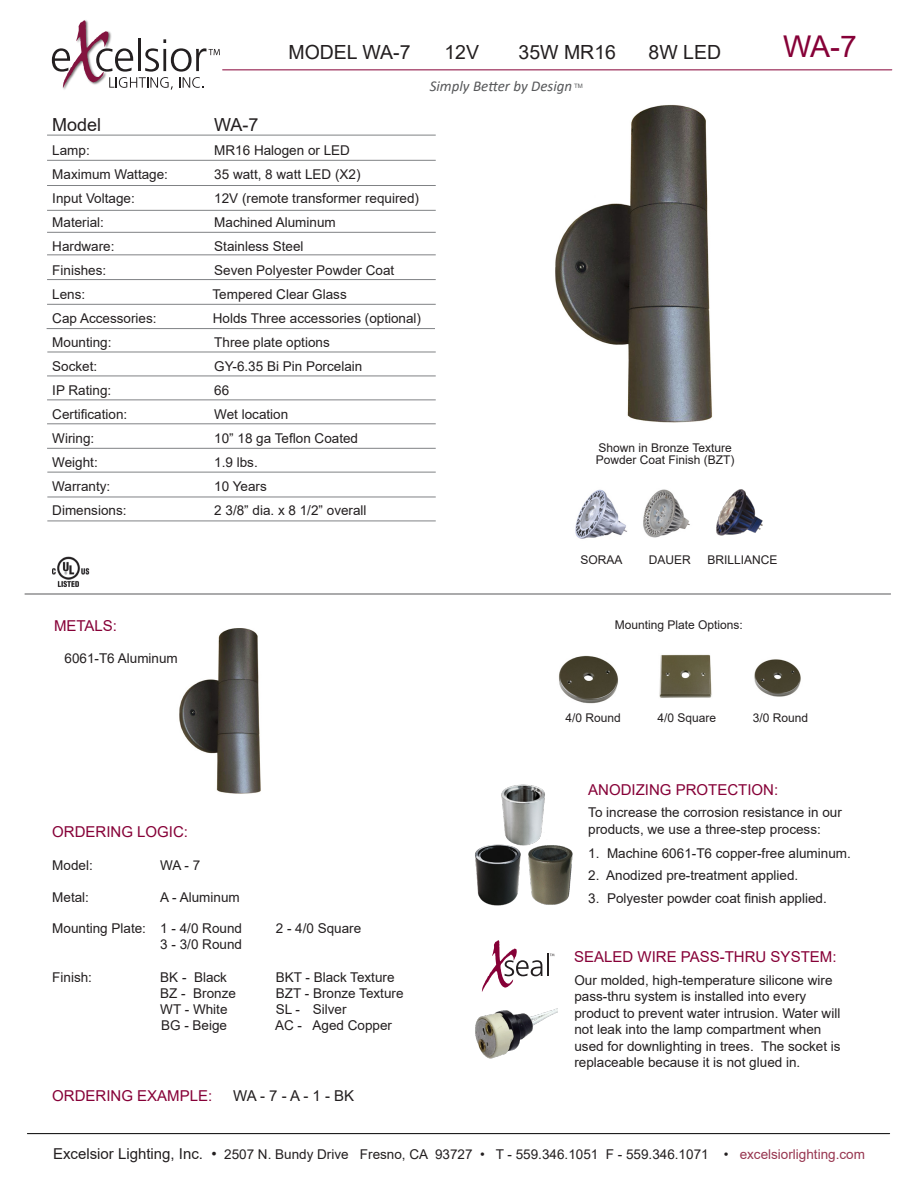
<style>
.page{position:relative;width:918px;height:1188px;background:#fff}
.page>*{position:absolute;margin:0;border:0;box-sizing:border-box;transform-origin:0 0}
.t1{font:30px "Arial";color:#860037}
.t2{font:19.5px "Arial";color:#231f20}
.t3{font:18px "Arial";color:#231f20}
.t4{font:15px "Arial";color:#860037}
.t5{font:italic 15px "Calibri";color:#57585a}
.t6{font:15px "Arial";color:#231f20}
.t7{font:13.5px/16.5px "Arial";color:#231f20}
.t8{font:12px/12px "Arial";color:#231f20}
.t9{font:6px "Arial";color:#57585a}
.s1{color:#fff}
.s2{font-size:15px}
.s3{color:#973650}
</style>
<div class="page">
<img style="left:179px;top:629px;width:82px;height:165px">
<img style="left:555px;top:105px;width:157px;height:318px">
<hr style="left:47px;top:135px;width:389px;height:1px;background:#808285">
<hr style="left:47px;top:160px;width:389px;height:1px;background:#808285">
<hr style="left:47px;top:185px;width:389px;height:1px;background:#808285">
<hr style="left:47px;top:210px;width:389px;height:1px;background:#808285">
<hr style="left:47px;top:232px;width:389px;height:1px;background:#808285">
<hr style="left:47px;top:255px;width:389px;height:1px;background:#808285">
<hr style="left:47px;top:279px;width:389px;height:1px;background:#808285">
<hr style="left:47px;top:304px;width:389px;height:1px;background:#808285">
<hr style="left:47px;top:328px;width:388px;height:1px;background:#808285">
<hr style="left:47px;top:352px;width:389px;height:1px;background:#808285">
<hr style="left:47px;top:376px;width:389px;height:1px;background:#808285">
<hr style="left:47px;top:400px;width:389px;height:1px;background:#808285">
<hr style="left:47px;top:424px;width:389px;height:1px;background:#808285">
<hr style="left:47px;top:448px;width:389px;height:1px;background:#808285">
<hr style="left:47px;top:472px;width:389px;height:1px;background:#808285">
<hr style="left:47px;top:497px;width:389px;height:1px;background:#808285">
<hr style="left:47px;top:521px;width:389px;height:1px;background:#808285">
<hr style="left:25px;top:594px;width:866px;height:1px;background:#57585a">
<hr style="left:27px;top:1133px;width:863px;height:1px;background:#000">
<hr style="left:223px;top:69px;width:669px;height:1px;background:#860037">
<svg style="left:52px;top:20px;width:168px;height:70px"></svg>
<img style="left:558px;top:655px;width:60px;height:49px">
<img style="left:754px;top:659px;width:47px;height:38px">
<img style="left:659px;top:654px;width:53px;height:44px">
<img style="left:501px;top:784px;width:44px;height:62px">
<img style="left:475px;top:843px;width:47px;height:63px">
<img style="left:525px;top:842px;width:48px;height:63px">
<img style="left:53px;top:556px;width:37px;height:30px">
<img style="left:575px;top:489px;width:52px;height:50px">
<img style="left:643px;top:489px;width:47px;height:49px">
<img style="left:716px;top:489px;width:47px;height:47px">
<img style="left:475px;top:1008px;width:83px;height:51px">
<svg style="left:482px;top:940px;width:72px;height:52px"></svg>
<p class="t2" style="left:288px;top:38px;width:329px">MODEL WA-7 <span class="s1">•</span> 12V <span class="s1">•</span> 35W MR16</p>
<p class="t2" style="left:649px;top:38px;width:74px">8W LED</p>
<p class="t1" style="left:783px;top:25px;width:75px">WA-7</p>
<p class="t5" style="left:430px;top:76px;width:144px">Simply Better by Design</p>
<p class="t9" style="left:574px;top:82px;width:10px">TM</p>
<p class="t3" style="left:52px;top:112px;width:51px">Model</p>
<p class="t3" style="left:214px;top:112px;width:46px">WA-7</p>
<p class="t7" style="left:52px;top:142px;width:39px">Lamp:</p>
<p class="t7" style="left:214px;top:142px;width:137px">MR16 Halogen or LED</p>
<p class="t7" style="left:52px;top:166px;width:117px">Maximum Wattage:</p>
<p class="t7" style="left:214px;top:166px;width:148px">35 watt, 8 watt LED (X2)</p>
<p class="t7" style="left:52px;top:190px;width:84px">Input Voltage:</p>
<p class="t7" style="left:214px;top:190px;width:206px">12V (remote transformer required)</p>
<p class="t7" style="left:52px;top:214px;width:53px">Material:</p>
<p class="t7" style="left:214px;top:214px;width:123px">Machined Aluminum</p>
<p class="t7" style="left:52px;top:238px;width:64px">Hardware:</p>
<p class="t7" style="left:214px;top:238px;width:91px">Stainless Steel</p>
<p class="t7" style="left:52px;top:262px;width:56px">Finishes:</p>
<p class="t7" style="left:214px;top:262px;width:182px">Seven Polyester Powder Coat</p>
<p class="t7" style="left:52px;top:286px;width:35px">Lens:</p>
<p class="t7" style="left:213px;top:286px;width:136px">Tempered Clear Glass</p>
<p class="t7" style="left:52px;top:310px;width:106px">Cap Accessories:</p>
<p class="t7" style="left:213px;top:310px;width:210px">Holds Three accessories (optional)</p>
<p class="t7" style="left:52px;top:334px;width:61px">Mounting:</p>
<p class="t7" style="left:214px;top:334px;width:117px">Three plate options</p>
<p class="t7" style="left:52px;top:358px;width:47px">Socket:</p>
<p class="t7" style="left:214px;top:358px;width:150px">GY-6.35 Bi Pin Porcelain</p>
<p class="t7" style="left:52px;top:382px;width:61px">IP Rating:</p>
<p class="t7" style="left:214px;top:382px;width:17px">66</p>
<p class="t7" style="left:52px;top:406px;width:77px">Certification:</p>
<p class="t7" style="left:214px;top:406px;width:76px">Wet location</p>
<p class="t7" style="left:52px;top:430px;width:43px">Wiring:</p>
<p class="t7" style="left:214px;top:430px;width:145px">10” 18 ga Teflon Coated</p>
<p class="t7" style="left:52px;top:454px;width:47px">Weight:</p>
<p class="t7" style="left:214px;top:454px;width:45px">1.9 lbs.</p>
<p class="t7" style="left:52px;top:478px;width:60px">Warranty:</p>
<p class="t7" style="left:214px;top:478px;width:54px">10 Years</p>
<p class="t7" style="left:52px;top:502px;width:76px">Dimensions:</p>
<p class="t7" style="left:214px;top:502px;width:154px">2 3/8” dia. x 8 1/2” overall</p>
<p class="t8" style="left:596px;top:442px;width:140px">Shown in Bronze Texture<br>Powder Coat Finish (BZT)</p>
<p class="t8" style="left:580px;top:553px;width:44px">SORAA</p>
<p class="t8" style="left:649px;top:553px;width:43px">DAUER</p>
<p class="t8" style="left:708px;top:553px;width:72px">BRILLIANCE</p>
<p class="t4" style="left:54px;top:616px;width:65px">METALS:</p>
<p class="t7" style="left:65px;top:650px;width:115px">6061-T6 Aluminum</p>
<p class="t8" style="left:615px;top:619px;width:130px">Mounting Plate Options:</p>
<p class="t8" style="left:565px;top:712px;width:57px">4/0 Round</p>
<p class="t8" style="left:658px;top:712px;width:60px">4/0 Square</p>
<p class="t8" style="left:753px;top:712px;width:57px">3/0 Round</p>
<p class="t4" style="left:52px;top:822px;width:137px">ORDERING LOGIC:</p>
<p class="t7" style="left:52px;top:857px;width:42px">Model:</p>
<p class="t7" style="left:160px;top:857px;width:42px">WA - 7</p>
<p class="t7" style="left:52px;top:889px;width:38px">Metal:</p>
<p class="t7" style="left:160px;top:889px;width:81px">A - Aluminum</p>
<p class="t7" style="left:52px;top:920px;width:191px">Mounting Plate: 1 - 4/0 Round</p>
<p class="t7" style="left:276px;top:920px;width:87px">2 - 4/0 Square</p>
<p class="t7" style="left:160px;top:936px;width:83px">3 - 3/0 Round</p>
<p class="t7" style="left:52px;top:969px;width:41px">Finish:</p>
<p class="t7" style="left:160px;top:969px;width:68px">BK - Black</p>
<p class="t7" style="left:276px;top:969px;width:120px">BKT - Black Texture</p>
<p class="t7" style="left:160px;top:985px;width:77px">BZ - Bronze</p>
<p class="t7" style="left:276px;top:985px;width:129px">BZT - Bronze Texture</p>
<p class="t7" style="left:160px;top:1001px;width:69px">WT - White</p>
<p class="t7" style="left:276px;top:1001px;width:72px">SL - Silver</p>
<p class="t7" style="left:161px;top:1017px;width:68px">BG - Beige</p>
<p class="t7" style="left:275px;top:1017px;width:119px">AC - Aged Copper</p>
<p class="t4" style="left:52px;top:1085px;width:162px">ORDERING EXAMPLE:</p>
<p class="t6" style="left:233px;top:1085px;width:123px">WA - 7 - A - 1 - BK</p>
<p class="t4" style="left:588px;top:779px;width:192px">ANODIZING PROTECTION:</p>
<p class="t7" style="left:588px;top:804px;width:255px">To increase the corrosion resistance in our products, we use a three-step process:</p>
<p class="t7" style="left:588px;top:845px;width:264px">1. Machine 6061-T6 copper-free aluminum.</p>
<p class="t7" style="left:588px;top:867px;width:212px">2. Anodized pre-treatment applied.</p>
<p class="t7" style="left:588px;top:890px;width:240px">3. Polyester powder coat finish applied.</p>
<p class="t4" style="left:574px;top:947px;width:264px">SEALED WIRE PASS-THRU SYSTEM:</p>
<p class="t7" style="left:574px;top:972px;width:268px">Our molded, high-temperature silicone wire pass-thru system is installed into every product to prevent water intrusion. Water will not leak into the lamp compartment when used for downlighting in trees. The socket is replaceable because it is not glued in.</p>
<p class="t7" style="left:53px;top:1146px;width:813px"><span class="s2">Excelsior Lighting, Inc. •</span> 2507 N. Bundy Drive Fresno, CA 93727 • T - 559.346.1051 F - 559.346.1071 • <span class="s3">excelsiorlighting.com</span></p>
</div>
